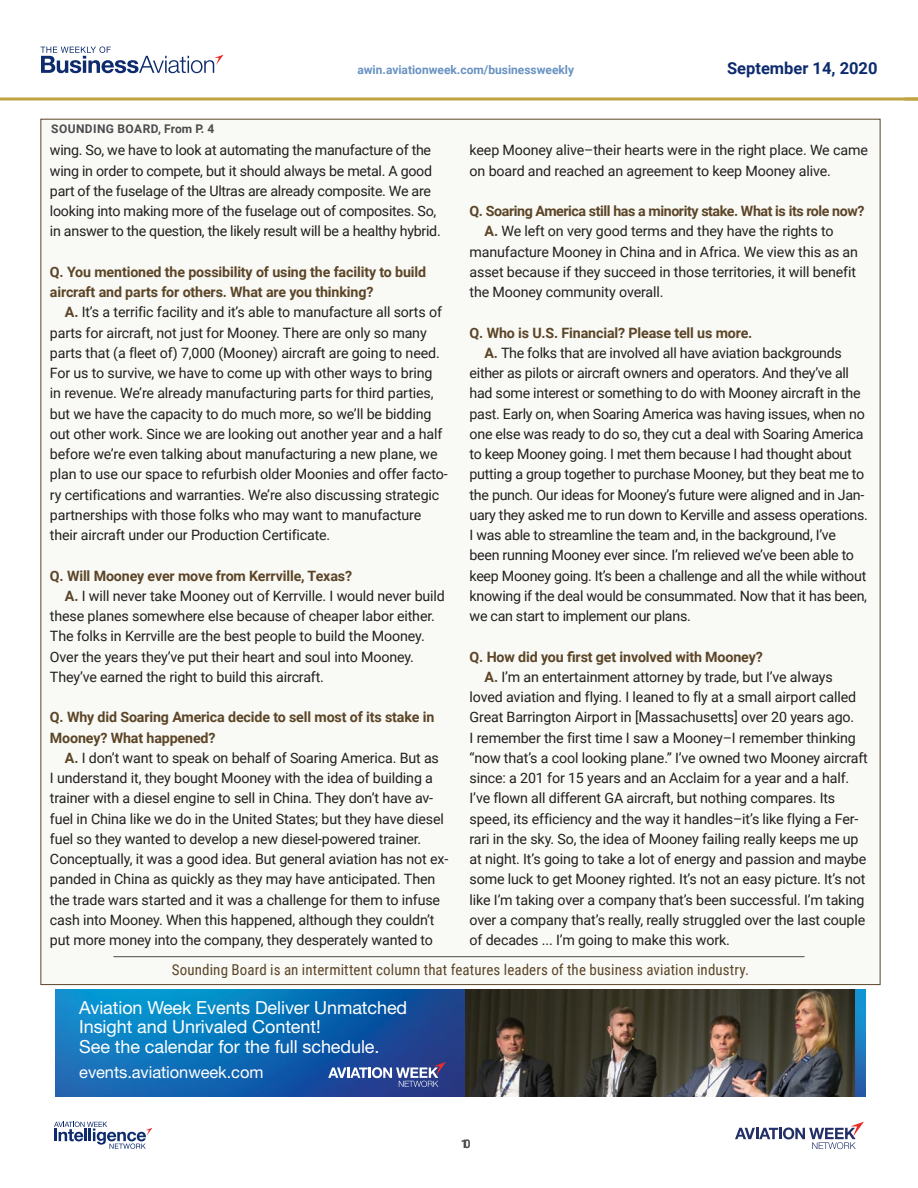
<style>
.page{position:relative;width:918px;height:1188px;background:#fff}
.page>*{position:absolute;margin:0;border:0;box-sizing:border-box;transform-origin:0 0}
.t1{font:18px/19.5px "Helvetica Neue LT Std";letter-spacing:-.005em;color:#fff}
.t2{font:16.5px "Helvetica Neue LT Std";letter-spacing:-.005em;color:#fff}
.t3{font:700 16.5px "Roboto";color:#0d2b6d}
.Headline_2Line_hea{font:15px "Roboto Condensed";letter-spacing:.005em;color:#5c4527}
.Body_New{font:14.25px/20.2px "Roboto";letter-spacing:-.01em;color:#231f20}
.Lead_Paragraph{font:700 14.25px/20.2px "Roboto";letter-spacing:-.01em;color:#5c4527}
.Lead_Paragraph-2{font:700 14.25px "Roboto";letter-spacing:-.03em;color:#5c4527}
.t4{font:700 12px "Roboto";color:#6892c2}
.Continued_To{font:700 12px "Roboto";letter-spacing:.035em;color:#4b4c4d}
.s1{font-weight:700;color:#5c4527}
</style>
<div class="page">
<svg style="left:40px;top:46px;width:184px;height:27px"></svg>
<svg style="left:735px;top:1122px;width:129px;height:27px"></svg>
<svg style="left:54px;top:1122px;width:98px;height:27px"></svg>
<hr style="left:0;top:98px;width:918px;height:2px;background:#c0a341">
<div style="left:40px;top:119px;width:840px;height:866px;background:#f9f9f5"></div>
<img style="left:56px;top:989px;width:787px;height:107px">
<img style="left:843px;top:989px;width:23px;height:107px">
<svg style="left:328px;top:1062px;width:118px;height:25px;background:#556aa8"></svg>
<hr style="left:113px;top:956px;width:692px;height:1px;background:#4b4c4d">
<p class="Continued_To" style="left:51px;top:120px;width:165px">SOUNDING BOARD, From P. 4</p>
<p class="t4" style="left:357px;top:61px;width:218px">awin.aviationweek.com/businessweekly</p>
<p class="t3" style="left:727px;top:56px;width:152px">September 14, 2020</p>
<p class="Body_New" style="left:50px;top:140px;width:392px">wing. So, we have to look at automating the manufacture of the wing in order to compete, but it should always be metal. A good part of the fuselage of the Ultras are already composite. We are looking into making more of the fuselage out of composites. So, in answer to the question, the likely result will be a healthy hybrid.</p>
<p class="Lead_Paragraph" style="left:50px;top:261px;width:378px">Q. You mentioned the possibility of using the facility to build aircraft and parts for others. What are you thinking?</p>
<p class="Body_New" style="left:50px;top:302px;width:399px;text-indent:15px"><span class="s1">A.</span> It’s a terrific facility and it’s able to manufacture all sorts of parts for aircraft, not just for Mooney. There are only so many parts that (a fleet of) 7,000 (Mooney) aircraft are going to need.<br>For us to survive, we have to come up with other ways to bring<br>in revenue. We’re already manufacturing parts for third parties, but we have the capacity to do much more, so we’ll be bidding out other work. Since we are looking out another year and a half before we’re even talking about manufacturing a new plane, we plan to use our space to refurbish older Moonies and offer facto&shy;ry certifications and warranties. We’re also discussing strategic partnerships with those folks who may want to manufacture their aircraft under our Production Certificate.</p>
<p class="Lead_Paragraph" style="left:50px;top:565px;width:304px">Q. Will Mooney ever move from Kerrville, Texas?</p>
<p class="Body_New" style="left:50px;top:585px;width:396px;text-indent:15px"><span class="s1">A.</span> I will never take Mooney out of Kerrville. I would never build these planes somewhere else because of cheaper labor either.<br>The folks in Kerrville are the best people to build the Mooney.<br>Over the years they’ve put their heart and soul into Mooney.<br>They’ve earned the right to build this aircraft.</p>
<p class="Lead_Paragraph" style="left:50px;top:707px;width:386px">Q. Why did Soaring America decide to sell most of its stake in<br>Mooney? What happened?</p>
<p class="Body_New" style="left:50px;top:747px;width:400px;text-indent:15px"><span class="s1">A.</span> I don’t want to speak on behalf of Soaring America. But as<br>I understand it, they bought Mooney with the idea of building a trainer with a diesel engine to sell in China. They don’t have av&shy;fuel in China like we do in the United States; but they have diesel fuel so they wanted to develop a new diesel-powered trainer.<br>Conceptually, it was a good idea. But general aviation has not ex&shy;panded in China as quickly as they may have anticipated. Then the trade wars started and it was a challenge for them to infuse cash into Mooney. When this happened, although they couldn’t put more money into the company, they desperately wanted to</p>
<p class="Body_New" style="left:470px;top:140px;width:400px">keep Mooney alive–their hearts were in the right place. We came on board and reached an agreement to keep Mooney alive.</p>
<p class="Lead_Paragraph-2" style="left:470px;top:201px;width:397px">Q. Soaring America still has a minority stake. What is its role now?</p>
<p class="Body_New" style="left:470px;top:221px;width:390px;text-indent:15px"><span class="s1">A.</span> We left on very good terms and they have the rights to manufacture Mooney in China and in Africa. We view this as an asset because if they succeed in those territories, it will benefit the Mooney community overall.</p>
<p class="Lead_Paragraph" style="left:470px;top:322px;width:284px">Q. Who is U.S. Financial? Please tell us more.</p>
<p class="Body_New" style="left:470px;top:342px;width:400px;text-indent:15px"><span class="s1">A.</span> The folks that are involved all have aviation backgrounds either as pilots or aircraft owners and operators. And they’ve all had some interest or something to do with Mooney aircraft in the past. Early on, when Soaring America was having issues, when no one else was ready to do so, they cut a deal with Soaring America to keep Mooney going. I met them because I had thought about putting a group together to purchase Mooney, but they beat me to the punch. Our ideas for Mooney’s future were aligned and in Jan&shy;uary they asked me to run down to Kerville and assess operations.<br>I was able to streamline the team and, in the background, I’ve been running Mooney ever since. I’m relieved we’ve been able to keep Mooney going. It’s been a challenge and all the while without knowing if the deal would be consummated. Now that it has been, we can start to implement our plans.</p>
<p class="Lead_Paragraph" style="left:470px;top:646px;width:295px">Q. How did you first get involved with Mooney?</p>
<p class="Body_New" style="left:470px;top:666px;width:400px;text-indent:15px"><span class="s1">A.</span> I’m an entertainment attorney by trade, but I’ve always loved aviation and flying. I leaned to fly at a small airport called Great Barrington Airport in [Massachusetts] over 20 years ago.<br>I remember the first time I saw a Mooney–I remember thinking “now that’s a cool looking plane.” I’ve owned two Mooney aircraft since: a 201 for 15 years and an Acclaim for a year and a half.<br>I’ve flown all different GA aircraft, but nothing compares. Its speed, its efficiency and the way it handles–it’s like flying a Fer&shy;rari in the sky. So, the idea of Mooney failing really keeps me up at night. It’s going to take a lot of energy and passion and maybe some luck to get Mooney righted. It’s not an easy picture. It’s not like I’m taking over a company that’s been successful. I’m taking over a company that’s really, really struggled over the last couple of decades ... I’m going to make this work.</p>
<p class="Headline_2Line_hea" style="left:172px;top:960px;width:579px">Sounding Board is an intermittent column that features leaders of the business aviation industry.</p>
<p class="t1" style="left:79px;top:997px;width:330px">Aviation Week Events Deliver Unmatched<br>Insight and Unrivaled Content!<br>See the calendar for the full schedule.</p>
<p class="t2" style="left:79px;top:1062px;width:186px">events.aviationweek.com</p>
<p class="Continued_To" style="left:461px;top:1136px;width:12px">10</p>
</div>
